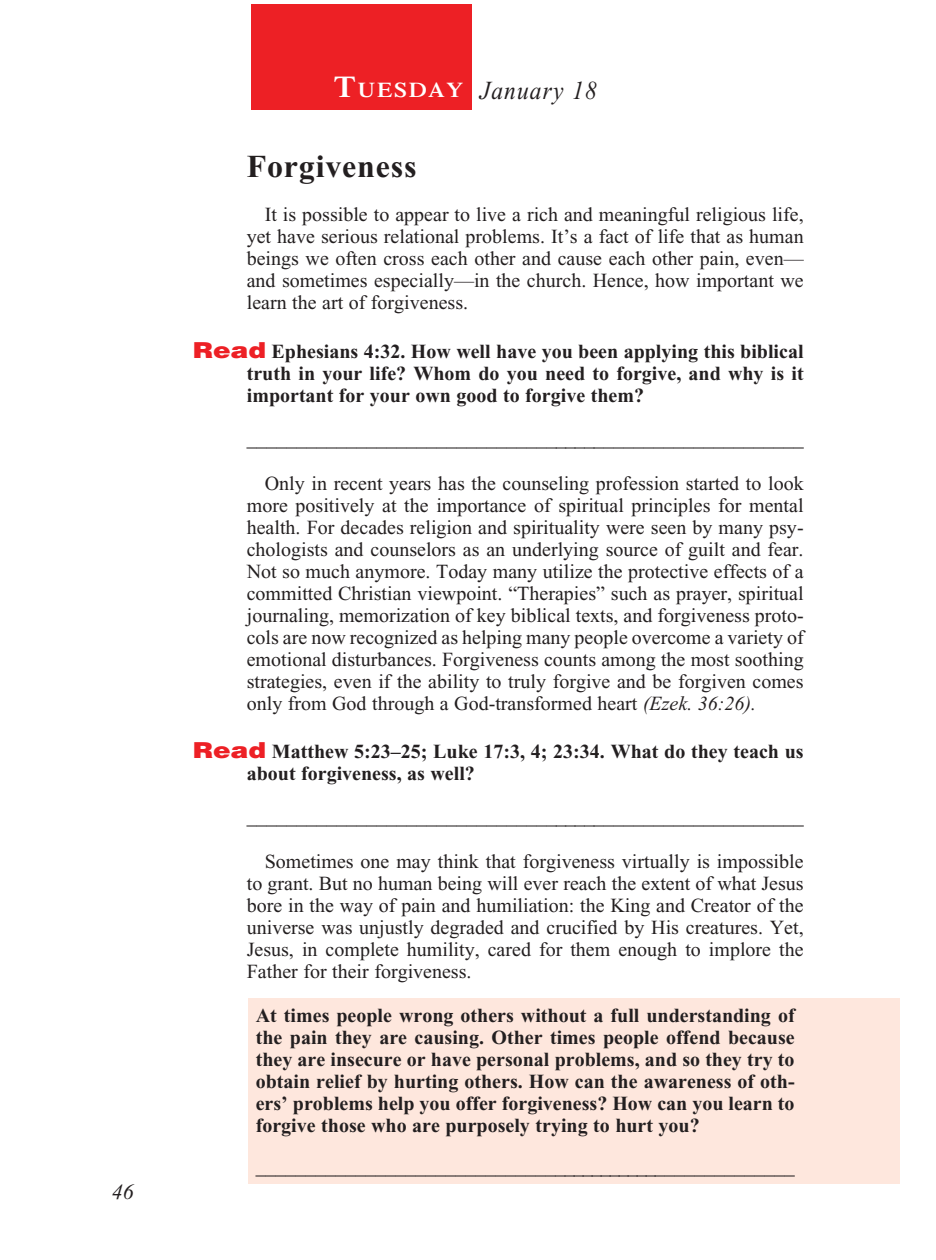
<style>
.page{position:relative;width:936px;height:1260px;background:#fff}
.page>*{position:absolute;margin:0;border:0;box-sizing:border-box;transform-origin:0 0}
._01-Daily_head{font:700 32px "Times New Roman";letter-spacing:.025em;color:#231f20}
._00-Month-Day{font:italic 26px "Times New Roman";letter-spacing:.05em;color:#231f20;scale:.9 1}
.t1{font:italic 22px "Times New Roman";color:#231f20}
.t2{font:600 21px "Times";letter-spacing:.07em;color:#fff;scale:1.1 1}
._4-Body_Copy{font:20px/22px "Times New Roman";color:#231f20;text-align:justify}
.x-screened_box-text{font:700 20px/22px "Times New Roman";color:#231f20;text-align:justify}
._6-question{font:700 20px/22px "Times New Roman";color:#231f20;text-align:justify}
.s1{font-size:30px}
.s2{font-family:"Helvetica";font-weight:900;font-size:22px;color:#ed2025}
.s3{font-style:italic}
</style>
<div class="page">
<div style="left:249px;top:999px;width:651px;height:185px;background:#fee7dd"></div>
<div style="left:252px;top:4px;width:220px;height:106px;background:#ed2025"></div>
<p class="t1" style="left:112px;top:1180px;width:23px">46</p>
<p class="t2" style="left:334px;top:77px;width:119px"><span class="s1">T</span>UESDAY</p>
<p class="_00-Month-Day" style="left:480px;top:76px;width:132px">January 18</p>
<p class="_01-Daily_head" style="left:247px;top:149px;width:171px">Forgiveness</p>
<p class="_4-Body_Copy" style="left:247px;top:204px;width:558px;text-indent:18px">It is possible to appear to live a rich and meaningful religious life, yet have serious relational problems. It’s a fact of life that as human beings we often cross each other and cause each other pain, even— and sometimes especially—in the church. Hence, how important we learn the art of forgiveness.</p>
<p class="_6-question" style="left:247px;top:340px;width:558px;text-indent:-54px"><span class="s2">Read</span> Ephesians 4:32. How well have you been applying this biblical truth in your life? Whom do you need to forgive, and why is it important for your own good to forgive them?</p>
<p class="_4-Body_Copy" style="left:247px;top:428px;width:559px">________________________________________________________</p>
<p class="_4-Body_Copy" style="left:247px;top:472px;width:558px;text-indent:18px">Only in recent years has the counseling profession started to look more positively at the importance of spiritual principles for mental health. For decades religion and spirituality were seen by many psy&shy;chologists and counselors as an underlying source of guilt and fear.<br>Not so much anymore. Today many utilize the protective effects of a committed Christian viewpoint. “Therapies” such as prayer, spiritual journaling, memorization of key biblical texts, and forgiveness proto&shy;cols are now recognized as helping many people overcome a variety of emotional disturbances. Forgiveness counts among the most soothing strategies, even if the ability to truly forgive and be forgiven comes only from God through a God-transformed heart <span class="s3">(Ezek. 36:26).</span></p>
<p class="_6-question" style="left:247px;top:741px;width:558px;text-indent:-54px"><span class="s2">Read</span> Matthew 5:23–25; Luke 17:3, 4; 23:34. What do they teach us about forgiveness, as well?</p>
<p class="_4-Body_Copy" style="left:247px;top:807px;width:558px">________________________________________________________</p>
<p class="_4-Body_Copy" style="left:247px;top:851px;width:558px;text-indent:18px">Sometimes one may think that forgiveness virtually is impossible to grant. But no human being will ever reach the extent of what Jesus bore in the way of pain and humiliation: the King and Creator of the universe was unjustly degraded and crucified by His creatures. Yet, Jesus, in complete humility, cared for them enough to implore the Father for their forgiveness.</p>
<p class="x-screened_box-text" style="left:256px;top:1005px;width:540px">At times people wrong others without a full understanding of the pain they are causing. Other times people offend because they are insecure or have personal problems, and so they try to obtain relief by hurting others. How can the awareness of oth&shy;ers’ problems help you offer forgiveness? How can you learn to forgive those who are purposely trying to hurt you?</p>
<p class="x-screened_box-text" style="left:256px;top:1157px;width:541px">_______________________________________________________</p>
</div>
